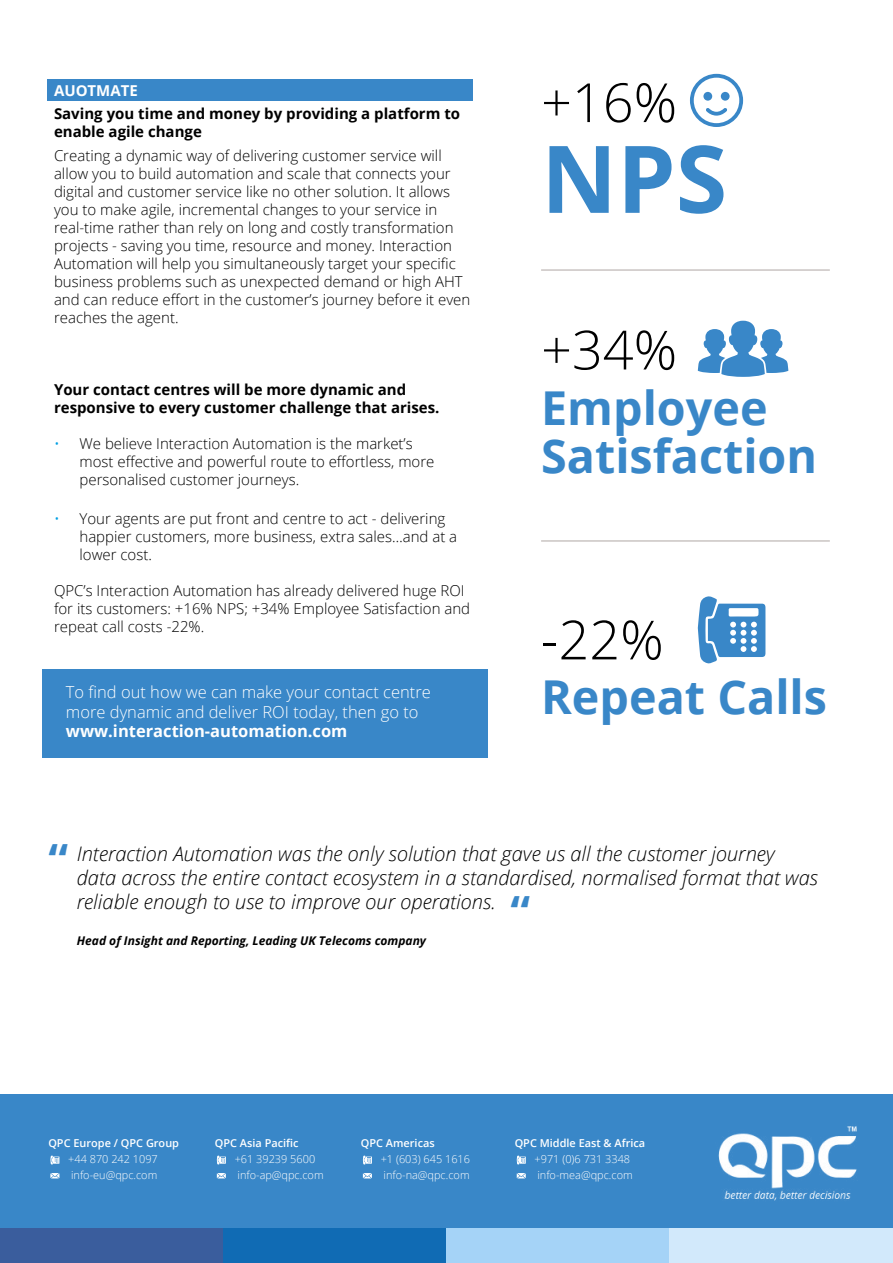
<style>
.page{position:relative;width:893px;height:1263px;background:#fff}
.page>*{position:absolute;margin:0;border:0;box-sizing:border-box;transform-origin:0 0}
.t1{font:700 93.45px "Open Sans";color:#3987c8}
.t2{font:300 54px "Open Sans";color:#000}
.t3{font:700 46.65px/48px "Open Sans";color:#3987c8}
.t4{font:700 44.4px "Open Sans";color:#3987c8}
.t5{font:italic 300 20.1px/24px "Open Sans";color:#000}
.t6{font:300 16.5px/19.8px "Open Sans";color:#fff}
.t7{font:700 16.5px "Open Sans";color:#fff}
.t8{font:300 15px/18px "Open Sans";color:#000}
.t9{font:700 15px/18px "Open Sans";color:#000}
.t10{font:700 15px "Open Sans";color:#fff}
.t11{font:italic 700 12px "Open Sans";color:#000}
.t12{font:300 10.95px/15.8px "Open Sans";color:#fff}
.t13{font:600 10.95px "Open Sans";color:#fff}
.s1{color:#009fe3}
</style>
<div class="page">
<div style="left:43px;top:669px;width:445px;height:88px;background:#3987c8"></div>
<div style="left:48px;top:80px;width:425px;height:21px;background:#3987c8"></div>
<div style="left:0;top:1094px;width:893px;height:169px;background:#3987c8"></div>
<div style="left:0;top:1229px;width:223px;height:34px;background:#3a5d9d"></div>
<div style="left:223px;top:1229px;width:223px;height:34px;background:#106bb4"></div>
<div style="left:446px;top:1229px;width:224px;height:34px;background:#a5d3f7"></div>
<div style="left:670px;top:1229px;width:223px;height:34px;background:#d2e9fb"></div>
<img style="left:718px;top:1126px;width:139px;height:75px">
<svg style="left:690px;top:74px;width:53px;height:53px"></svg>
<svg style="left:698px;top:321px;width:90px;height:56px"></svg>
<svg style="left:698px;top:596px;width:67px;height:68px"></svg>
<hr style="left:541px;top:270px;width:289px;height:1px;background:#afa7a4">
<hr style="left:541px;top:541px;width:289px;height:1px;background:#afa7a4">
<svg style="left:50px;top:1173px;width:9px;height:5px"></svg>
<svg style="left:50px;top:1155px;width:9px;height:9px"></svg>
<svg style="left:217px;top:1173px;width:9px;height:5px"></svg>
<svg style="left:217px;top:1155px;width:9px;height:9px"></svg>
<svg style="left:363px;top:1173px;width:9px;height:5px"></svg>
<svg style="left:363px;top:1155px;width:9px;height:9px"></svg>
<svg style="left:517px;top:1173px;width:9px;height:5px"></svg>
<svg style="left:517px;top:1155px;width:9px;height:9px"></svg>
<p class="t10" style="left:54px;top:80px;width:85px">AUOTMATE</p>
<p class="t9" style="left:54px;top:105px;width:408px">Saving you time and money by providing a platform to enable agile change</p>
<p class="t8" style="left:54px;top:146px;width:418px">Creating a dynamic way of delivering customer service will allow you to build automation and scale that connects your digital and customer service like no other solution. It allows you to make agile, incremental changes to your service in real-time rather than rely on long and costly transformation projects - saving you time, resource and money. Interaction Automation will help you simultaneously target your specific business problems such as unexpected demand or high AHT and can reduce effort in the customer’s journey before it even reaches the agent.</p>
<p class="t9" style="left:54px;top:380px;width:387px">Your contact centres will be more dynamic and responsive to every customer challenge that arises.</p>
<p class="t8" style="left:80px;top:434px;width:356px;text-indent:-26px"><span class="s1">•</span> We believe Interaction Automation is the market’s most effective and powerful route to effortless, more personalised customer journeys.</p>
<p class="t8" style="left:80px;top:510px;width:379px;text-indent:-26px"><span class="s1">•</span> Your agents are put front and centre to act - delivering happier customers, more business, extra sales…and at a lower cost.</p>
<p class="t8" style="left:54px;top:582px;width:418px">QPC’s Interaction Automation has already delivered huge ROI for its customers: +16% NPS; +34% Employee Satisfaction and repeat call costs -22%.</p>
<p class="t6" style="left:66px;top:681px;width:366px">To find out how we can make your contact centre more dynamic and deliver ROI today, then go to</p>
<p class="t7" style="left:66px;top:720px;width:283px">www.interaction-automation.com</p>
<h2 class="t2" style="left:541px;top:65px;width:138px">+16%</h2>
<h1 class="t1" style="left:541px;top:113px;width:188px">NPS</h1>
<h2 class="t2" style="left:541px;top:313px;width:138px">+34%</h2>
<h3 class="t3" style="left:541px;top:382px;width:278px">Employee<br>Satisfaction</h3>
<h2 class="t2" style="left:541px;top:603px;width:124px">-22%</h2>
<h3 class="t3" style="left:541px;top:672px;width:287px">Repeat Calls</h3>
<h3 class="t4" style="left:48px;top:828px;width:21px">“</h3>
<h3 class="t5" style="left:77px;top:841px;width:743px">Interaction Automation was the only solution that gave us all the customer journey data across the entire contact ecosystem in a standardised, normalised format that was reliable enough to use to improve our operations.</h3>
<p class="t11" style="left:77px;top:932px;width:351px">Head of Insight and Reporting, Leading UK Telecoms company</p>
<h3 class="t4" style="left:511px;top:880px;width:21px">“</h3>
<p class="t13" style="left:48px;top:1136px;width:132px">QPC Europe / QPC Group</p>
<p class="t12" style="left:68px;top:1151px;width:91px">+44 870 242 1097 info-eu@qpc.com</p>
<p class="t13" style="left:215px;top:1136px;width:85px">QPC Asia Pacific</p>
<p class="t12" style="left:235px;top:1151px;width:90px">+61 39239 5600 info-ap@qpc.com</p>
<p class="t13" style="left:361px;top:1136px;width:75px">QPC Americas</p>
<p class="t12" style="left:381px;top:1151px;width:91px">+1 (603) 645 1616 info-na@qpc.com</p>
<p class="t13" style="left:515px;top:1136px;width:132px">QPC Middle East &amp; Africa</p>
<p class="t12" style="left:535px;top:1151px;width:100px">+971 (0)6 731 3348 info-mea@qpc.com</p>
</div>
